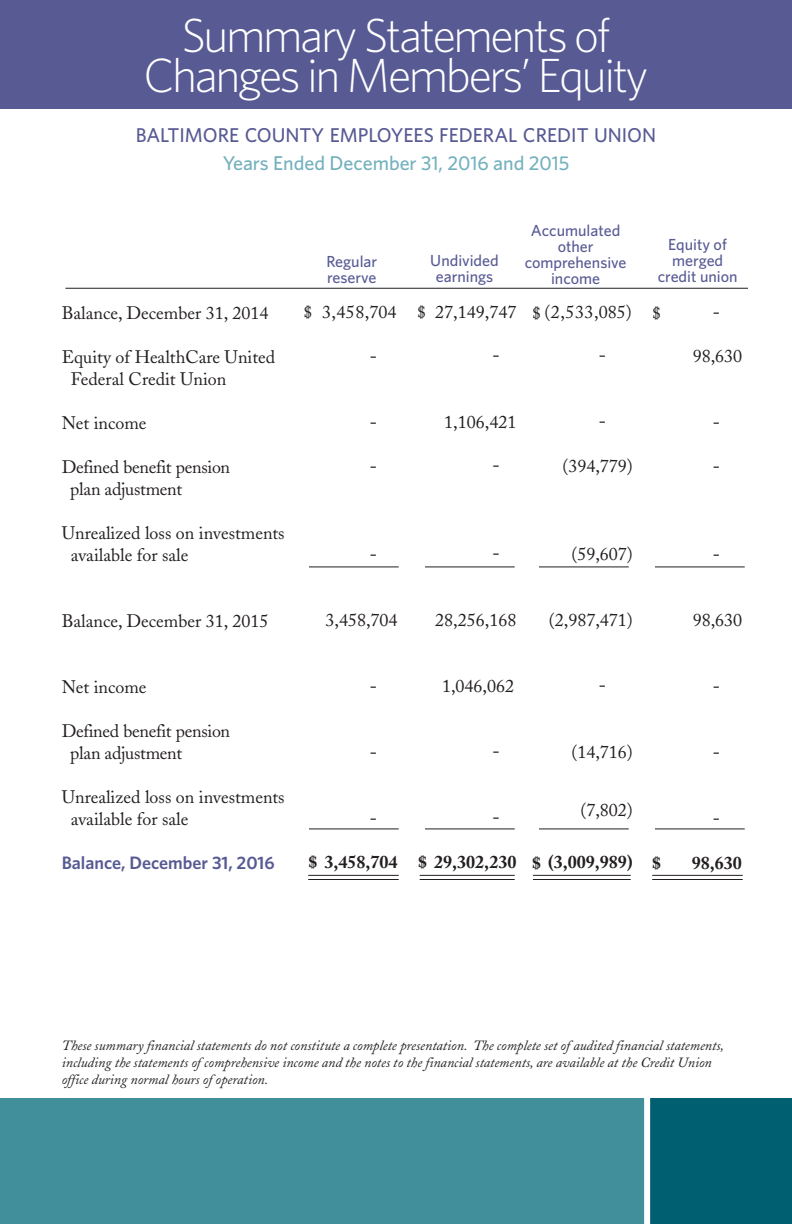
<style>
.page{position:relative;width:792px;height:1224px;background:#fff}
.page>*{position:absolute;margin:0;border:0;box-sizing:border-box;transform-origin:0 0}
.t1{font:300 48px/40px "Whitney";letter-spacing:-.05em;color:#fff;text-align:center}
.t2{font:500 20px "Whitney";color:#585a94}
.t3{font:500 20px "Whitney";color:#74b1bd}
.t4{font:18px/22px "Adobe Caslon";color:#231f20}
.t5{font:700 18px "Adobe Caslon";color:#231f20}
.t6{font:600 18px "Whitney";color:#585a94}
.t7{font:600 18px "Adobe Caslon";color:#231f20}
.t8{font:500 16px/16px "Whitney";color:#585a94;text-align:center}
.t9{font:italic 14px/17.2px "Adobe Caslon";color:#231f20}
</style>
<div class="page">
<hr style="left:65px;top:288px;width:683px;height:1px;background:#231f20">
<hr style="left:308px;top:875px;width:91px;height:1px;background:#231f20">
<hr style="left:308px;top:879px;width:91px;height:1px;background:#231f20">
<div style="left:0;top:0;width:792px;height:109px;background:#585a94"></div>
<div style="left:0;top:1098px;width:679px;height:126px;background:#428f9c"></div>
<div style="left:647px;top:1098px;width:145px;height:126px;background:#006071"></div>
<div style="left:644px;top:1095px;width:6px;height:129px;background:#fff"></div>
<hr style="left:420px;top:875px;width:95px;height:1px;background:#231f20">
<hr style="left:420px;top:879px;width:95px;height:1px;background:#231f20">
<hr style="left:533px;top:875px;width:98px;height:1px;background:#231f20">
<hr style="left:533px;top:879px;width:98px;height:1px;background:#231f20">
<hr style="left:652px;top:875px;width:91px;height:1px;background:#231f20">
<hr style="left:652px;top:879px;width:91px;height:1px;background:#231f20">
<hr style="left:309px;top:829px;width:90px;height:1px;background:#231f20">
<hr style="left:425px;top:829px;width:90px;height:1px;background:#231f20">
<hr style="left:539px;top:829px;width:90px;height:1px;background:#231f20">
<hr style="left:655px;top:829px;width:90px;height:1px;background:#231f20">
<hr style="left:309px;top:567px;width:90px;height:1px;background:#231f20">
<hr style="left:425px;top:567px;width:90px;height:1px;background:#231f20">
<hr style="left:539px;top:567px;width:90px;height:1px;background:#231f20">
<hr style="left:655px;top:567px;width:90px;height:1px;background:#231f20">
<h1 class="t1" style="left:144px;top:15px;width:506px">Summary Statements of<br>Changes in Members’ Equity</h1>
<p class="t2" style="left:136px;top:124px;width:522px">BALTIMORE COUNTY EMPLOYEES FEDERAL CREDIT UNION</p>
<p class="t3" style="left:223px;top:152px;width:348px">Years Ended December 31, 2016 and 2015</p>
<p class="t4" style="left:62px;top:304px;width:208px">Balance, December 31, 2014</p>
<p class="t4" style="left:71px;top:348px;width:206px;text-indent:-9px">Equity of HealthCare United<br>Federal Credit Union</p>
<p class="t4" style="left:62px;top:414px;width:86px">Net income</p>
<p class="t4" style="left:70px;top:458px;width:161px;text-indent:-9px">Defined benefit pension plan adjustment</p>
<p class="t4" style="left:71px;top:524px;width:215px;text-indent:-9px">Unrealized loss on investments available for sale</p>
<p class="t8" style="left:326px;top:253px;width:52px;text-align:left">Regular reserve</p>
<p class="t4" style="left:304px;top:303px;width:94px">$ 3,458,704</p>
<p class="t7" style="left:370px;top:349px;width:9px">-</p>
<p class="t7" style="left:370px;top:415px;width:9px">-</p>
<p class="t7" style="left:370px;top:459px;width:9px">-</p>
<p class="t7" style="left:370px;top:547px;width:9px">-</p>
<p class="t4" style="left:62px;top:612px;width:208px">Balance, December 31, 2015</p>
<p class="t4" style="left:62px;top:678px;width:86px">Net income</p>
<p class="t4" style="left:70px;top:722px;width:161px;text-indent:-9px">Defined benefit pension plan adjustment</p>
<p class="t4" style="left:71px;top:788px;width:215px;text-indent:-9px">Unrealized loss on investments available for sale</p>
<p class="t6" style="left:62px;top:852px;width:214px">Balance, December 31, 2016</p>
<p class="t4" style="left:326px;top:611px;width:74px">3,458,704</p>
<p class="t7" style="left:370px;top:679px;width:9px">-</p>
<p class="t7" style="left:370px;top:745px;width:9px">-</p>
<p class="t7" style="left:370px;top:811px;width:9px">-</p>
<p class="t5" style="left:308px;top:855px;width:91px">$ 3,458,704</p>
<p class="t8" style="left:430px;top:253px;width:70px">Undivided earnings</p>
<p class="t4" style="left:417px;top:303px;width:101px">$ 27,149,747</p>
<p class="t8" style="left:525px;top:222px;width:103px">Accumulated other comprehensive income</p>
<p class="t4" style="left:532px;top:304px;width:101px">$(2,533,085)</p>
<p class="t7" style="left:492px;top:348px;width:9px">-</p>
<p class="t7" style="left:599px;top:349px;width:9px">-</p>
<p class="t4" style="left:444px;top:413px;width:74px">1,106,421</p>
<p class="t7" style="left:492px;top:458px;width:9px">-</p>
<p class="t7" style="left:599px;top:415px;width:9px">-</p>
<p class="t4" style="left:562px;top:458px;width:72px">(394,779)</p>
<p class="t8" style="left:658px;top:236px;width:81px">Equity of merged credit union</p>
<p class="t7" style="left:713px;top:305px;width:9px">-</p>
<p class="t4" style="left:652px;top:304px;width:10px">$</p>
<p class="t4" style="left:693px;top:348px;width:51px">98,630</p>
<p class="t7" style="left:713px;top:415px;width:9px">-</p>
<p class="t7" style="left:713px;top:459px;width:9px">-</p>
<p class="t7" style="left:492px;top:546px;width:9px">-</p>
<p class="t4" style="left:571px;top:546px;width:63px">(59,607)</p>
<p class="t7" style="left:713px;top:547px;width:9px">-</p>
<p class="t4" style="left:435px;top:611px;width:83px">28,256,168</p>
<p class="t4" style="left:549px;top:612px;width:85px">(2,987,471)</p>
<p class="t4" style="left:693px;top:612px;width:51px">98,630</p>
<p class="t4" style="left:442px;top:677px;width:74px">1,046,062</p>
<p class="t7" style="left:599px;top:679px;width:9px">-</p>
<p class="t7" style="left:713px;top:679px;width:9px">-</p>
<p class="t7" style="left:492px;top:744px;width:9px">-</p>
<p class="t4" style="left:571px;top:744px;width:63px">(14,716)</p>
<p class="t7" style="left:713px;top:745px;width:9px">-</p>
<p class="t7" style="left:492px;top:810px;width:9px">-</p>
<p class="t5" style="left:418px;top:855px;width:100px">$ 29,302,230</p>
<p class="t4" style="left:580px;top:802px;width:54px">(7,802)</p>
<p class="t5" style="left:532px;top:855px;width:102px">$ (3,009,989)</p>
<p class="t5" style="left:652px;top:856px;width:10px">$</p>
<p class="t7" style="left:713px;top:811px;width:9px">-</p>
<p class="t5" style="left:692px;top:855px;width:52px">98,630</p>
<p class="t9" style="left:62px;top:1039px;width:664px">These summary financial statements do not constitute a complete presentation. The complete set of audited financial statements, including the statements of comprehensive income and the notes to the financial statements, are available at the Credit Union office during normal hours of operation.</p>
</div>
